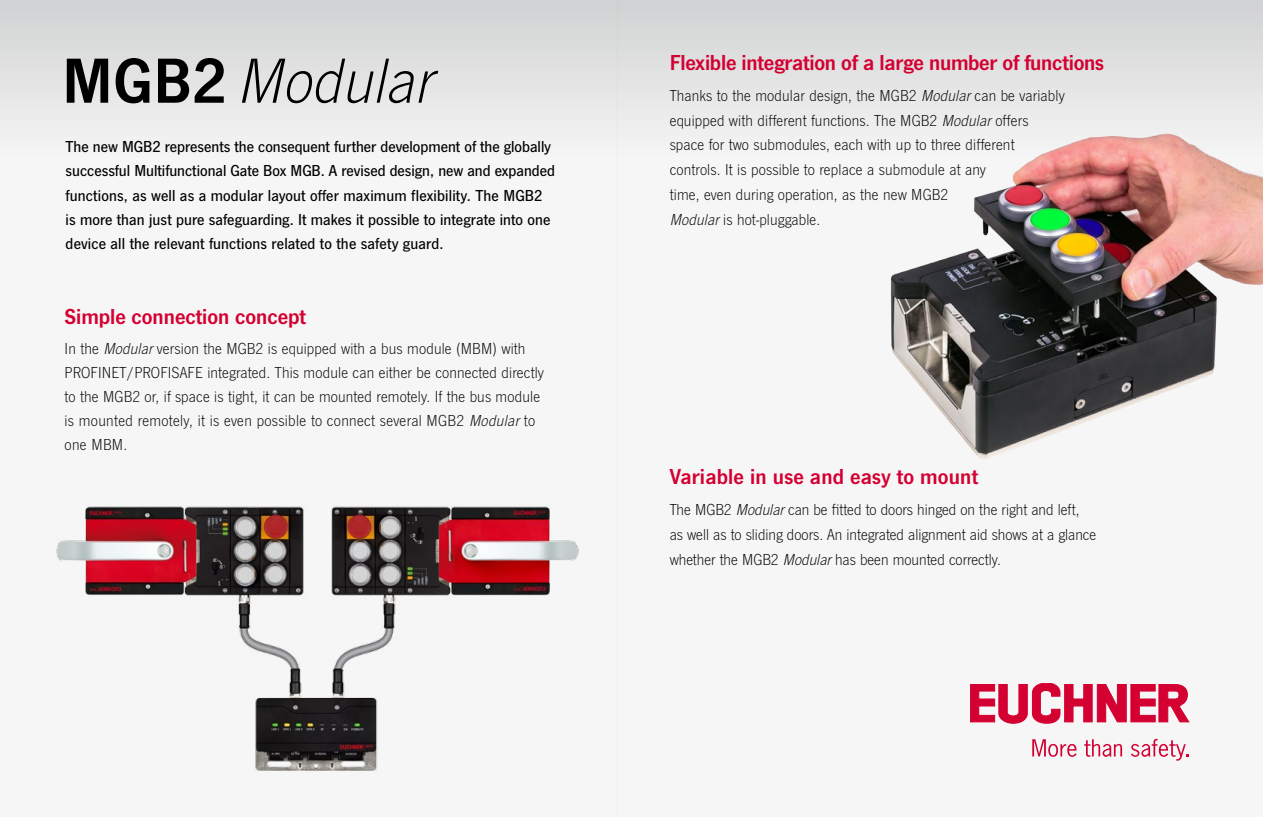
<style>
.page{position:relative;width:1263px;height:817px;background:#fff}
.page>*{position:absolute;margin:0;border:0;box-sizing:border-box;transform-origin:0 0}
.t1{font:italic 300 66px "News Got";color:#000}
.t2{font:22.5px "News Got Dem";color:#d40032}
.t3{font:300 16.5px/24.8px "News Got";letter-spacing:.01em;color:#000}
.t4{font:500 16.5px/24px "News Got";letter-spacing:.005em;color:#000}
.s1{font-family:"News Got Dem";font-weight:400;font-style:normal}
.s2{font-style:italic}
</style>
<div class="page">
<div style="left:617px;top:0;width:646px;height:816px;background:#f6f6f6"></div>
<div style="left:0;top:0;width:617px;height:816px;background:#f6f6f6"></div>
<div style="left:0;top:0;width:1263px;height:157px;background:linear-gradient(to bottom,#d0d1d2,#f5f5f5)"></div>
<svg style="left:970px;top:683px;width:219px;height:40px"></svg>
<svg style="left:1032px;top:739px;width:45px;height:17px"></svg>
<svg style="left:1084px;top:739px;width:38px;height:17px"></svg>
<svg style="left:1131px;top:738px;width:58px;height:22px"></svg>
<img style="left:56px;top:506px;width:523px;height:265px">
<img style="left:874px;top:121px;width:389px;height:338px">
<h1 class="t1" style="left:62px;top:45px;width:387px"><span class="s1">M G B 2</span> Modular</h1>
<p class="t4" style="left:66px;top:135px;width:491px">The new MGB2 represents the consequent further development of the globally successful Multifunctional Gate Box MGB. A revised design, new and expanded functions, as well as a modular layout offer maximum flexibility. The MGB2 is more than just pure safeguarding. It makes it possible to integrate into one device all the relevant functions related to the safety guard.</p>
<h2 class="t2" style="left:65px;top:303px;width:243px">Simple connection concept</h2>
<p class="t3" style="left:65px;top:337px;width:481px;line-height:24px">In the <span class="s2">Modular</span>version the MGB2 is equipped with a bus module (MBM) with PROFINET/PROFISAFE integrated. This module can either be connected directly to the MGB2 or, if space is tight, it can be mounted remotely. If the bus module is mounted remotely, it is even possible to connect several MGB2 <span class="s2">Modular</span>to one MBM.</p>
<h2 class="t2" style="left:670px;top:49px;width:436px">Flexible integration of a large number of functions</h2>
<p class="t3" style="left:670px;top:83px;width:397px">Thanks to the modular design, the MGB2 <span class="s2">Modular</span>can be variably equipped with different functions. The MGB2 <span class="s2">Modular</span>offers space for two submodules, each with up to three different controls. It is possible to replace a submodule at any<br>time, even during operation, as the new MGB2<br><span class="s2">Modular</span>is hot-pluggable.</p>
<h2 class="t2" style="left:670px;top:463px;width:310px">Variable in use and easy to mount</h2>
<p class="t3" style="left:670px;top:497px;width:428px">The MGB2 <span class="s2">Modular</span>can be fitted to doors hinged on the right and left, as well as to sliding doors. An integrated alignment aid shows at a glance whether the MGB2 <span class="s2">Modular</span>has been mounted correctly.</p>
</div>
